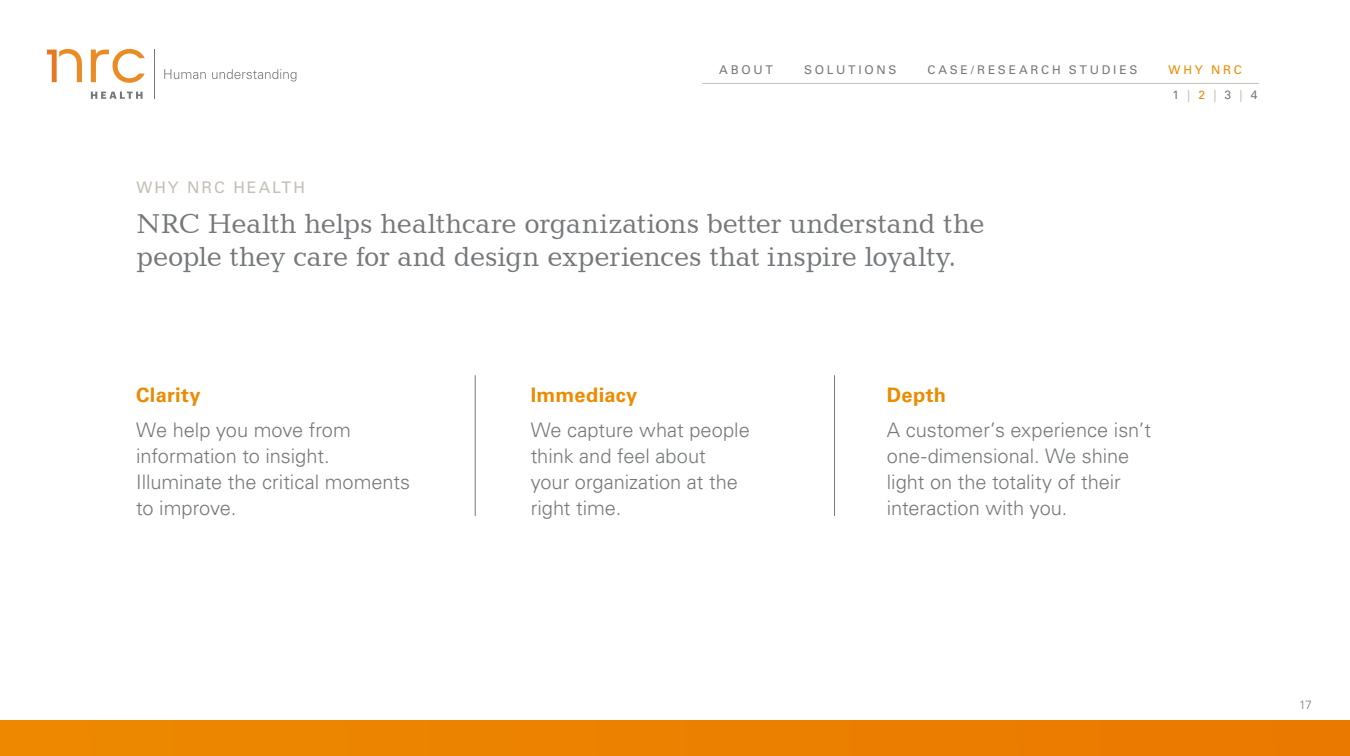
<style>
.page{position:relative;width:1350px;height:756px;background:#fff}
.page>*{position:absolute;margin:0;border:0;box-sizing:border-box;transform-origin:0 0}
.t1{font:28px/33.6px "Candida BT";letter-spacing:-.005em;color:#75787b}
.t2{font:300 20px/26px "Univers LT Std";color:#75787b}
.t3{font:700 20px "Univers LT Std";letter-spacing:.015em;color:#ed8b00}
.t4{font:16px "Univers LT Std";letter-spacing:.125em;color:#c4bfb6}
.t5{font:12px "Univers LT Std";letter-spacing:.23em;color:#75787b}
.t6{font:12px/24.8px "Univers LT Std";letter-spacing:.23em;color:#ed8b00}
.t7{font:300 12px "Univers LT Std";color:#75787b}
.s1{color:#75787b}
.s2{color:#c4bfb6}
</style>
<div class="page">
<div style="left:0;top:720px;width:1349px;height:36px;background:#ec8100"></div>
<hr style="left:475px;top:375px;width:1px;height:141px;background:#75787b">
<hr style="left:834px;top:375px;width:1px;height:141px;background:#75787b">
<hr style="left:702px;top:83px;width:556px;height:1px;background:#c4bfb6">
<svg style="left:91px;top:92px;width:51px;height:7px"></svg>
<svg style="left:91px;top:49px;width:54px;height:34px"></svg>
<svg style="left:47px;top:49px;width:35px;height:33px"></svg>
<svg style="left:164px;top:69px;width:42px;height:10px"></svg>
<svg style="left:212px;top:69px;width:84px;height:13px"></svg>
<hr style="left:154px;top:50px;width:1px;height:49px;background:#75787b">
<p class="t5" style="left:719px;top:63px;width:55px">ABOUT</p>
<p class="t5" style="left:804px;top:63px;width:94px">SOLUTIONS</p>
<p class="t5" style="left:927px;top:63px;width:211px">CASE/RESEARCH STUDIES</p>
<p class="t6" style="left:1172px;top:58px;width:86px;text-indent:-4px">WHY NRC<br><span class="s1">1</span> <span class="s2">|</span>2<span class="s2">|</span> <span class="s1">3</span> <span class="s2">|</span> <span class="s1">4</span></p>
<p class="t4" style="left:136px;top:177px;width:170px">WHY NRC HEALTH</p>
<h1 class="t1" style="left:136px;top:206px;width:849px">NRC Health helps healthcare organizations better understand the people they care for and design experiences that inspire loyalty.</h1>
<p class="t3" style="left:136px;top:383px;width:66px">Clarity</p>
<p class="t2" style="left:136px;top:417px;width:275px">We help you move from information to insight.<br>Illuminate the critical moments to improve.</p>
<p class="t3" style="left:530px;top:383px;width:108px">Immediacy</p>
<p class="t2" style="left:530px;top:417px;width:221px">We capture what people think and feel about<br>your organization at the right time.</p>
<p class="t3" style="left:886px;top:383px;width:61px">Depth</p>
<p class="t2" style="left:886px;top:417px;width:265px">A customer’s experience isn’t one-dimensional. We shine light on the totality of their interaction with you.</p>
<p class="t7" style="left:1298px;top:698px;width:14px">17</p>
</div>
